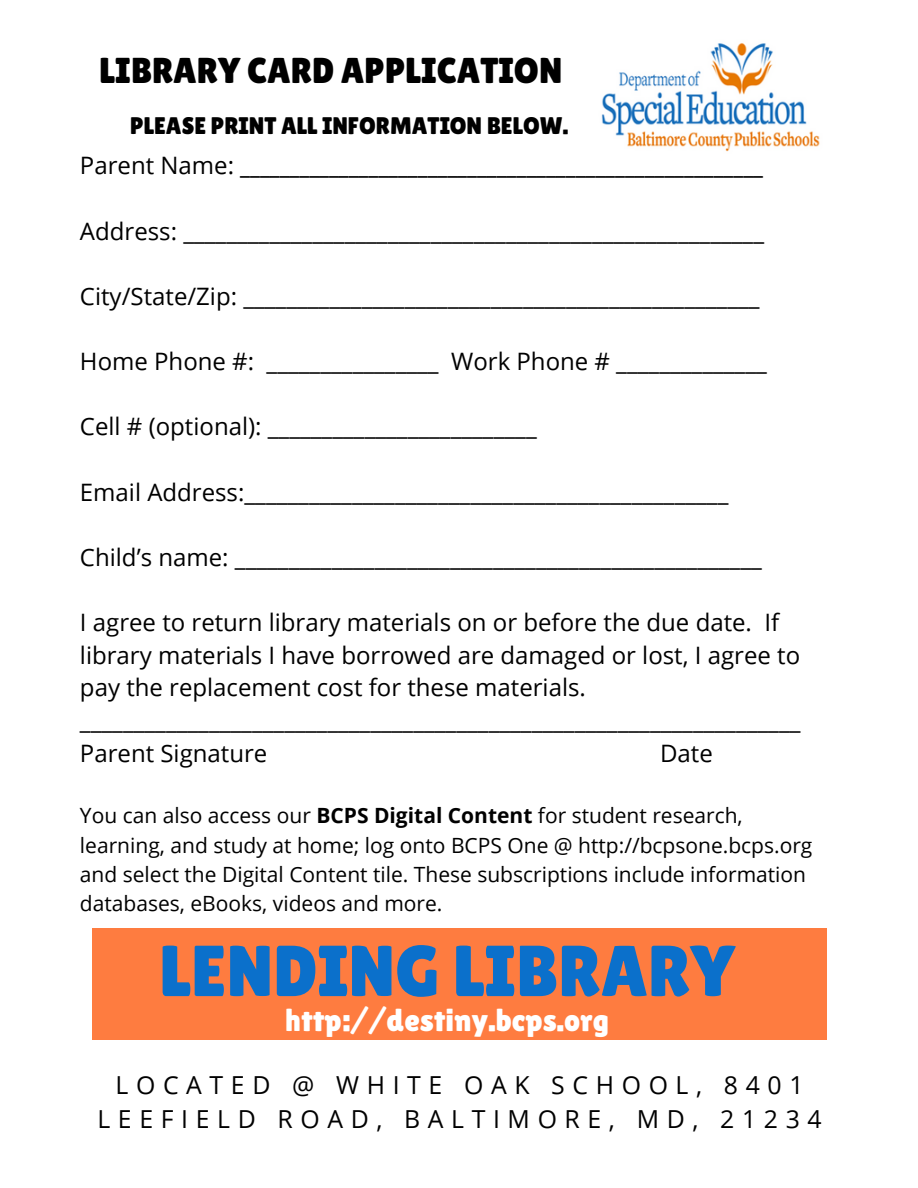
<style>
.page{position:relative;width:918px;height:1188px;background:#fff}
.page>*{position:absolute;margin:0;border:0;box-sizing:border-box;transform-origin:0 0}
.t1{font:72px "Lilita One";color:#0b70cb}
.t2{font:36px "Lilita One";color:#000}
.t3{font:31.5px "Lilita One";color:#fff}
.t4{font:24.75px/34.5px "Open Sans";letter-spacing:.31em;color:#000;text-align:center}
.t5{font:24px/32.7px "Open Sans";color:#000}
.t6{font:700 24px "Open Sans";color:#000}
.t7{font:24px "Lilita One";color:#000}
.t8{font:21px/29.2px "Open Sans";color:#000}
.s1{font-weight:400}
.s2{font-weight:700}
</style>
<div class="page">
<div style="left:92px;top:928px;width:735px;height:112px;background:#fe7c40"></div>
<img style="left:601px;top:43px;width:219px;height:109px">
<h2 class="t2" style="left:100px;top:50px;width:464px">LIBRARY CARD APPLICATION</h2>
<p class="t7" style="left:130px;top:112px;width:440px">PLEASE PRINT ALL INFORMATION BELOW.</p>
<p class="t6" style="left:80px;top:149px;width:685px"><span class="s1">Parent Name:</span> _____________________________________________________</p>
<p class="t5" style="left:80px;top:214px;width:686px">Address: ______________________________________________________</p>
<p class="t5" style="left:80px;top:279px;width:681px">City/State/Zip: ________________________________________________</p>
<p class="t5" style="left:80px;top:344px;width:688px">Home Phone #: ________________ Work Phone # ______________</p>
<p class="t5" style="left:80px;top:410px;width:458px">Cell # (optional): _________________________</p>
<p class="t5" style="left:80px;top:475px;width:650px">Email Address:_____________________________________________</p>
<p class="t5" style="left:80px;top:540px;width:683px">Child’s name: _________________________________________________</p>
<p class="t5" style="left:80px;top:605px;width:722px">I agree to return library materials on or before the due date. If library materials I have borrowed are damaged or lost, I agree to pay the replacement cost for these materials. ___________________________________________________________________ Parent Signature</p>
<p class="t5" style="left:660px;top:736px;width:54px">Date</p>
<p class="t8" style="left:80px;top:801px;width:734px">You can also access our <span class="s2">BCPS Digital Content</span> for student research, learning, and study at home; log onto BCPS One @ http://bcpsone.bcps.org and select the Digital Content tile. These subscriptions include information databases, eBooks, videos and more.</p>
<h1 class="t1" style="left:160px;top:930px;width:576px">LENDING LIBRARY</h1>
<h3 class="t3" style="left:285px;top:1002px;width:325px">http://destiny.bcps.org</h3>
<p class="t4" style="left:97px;top:1067px;width:726px">LOCATED @ WHITE OAK SCHOOL, 8401<br>LEEFIELD ROAD, BALTIMORE, MD, 21234</p>
</div>
